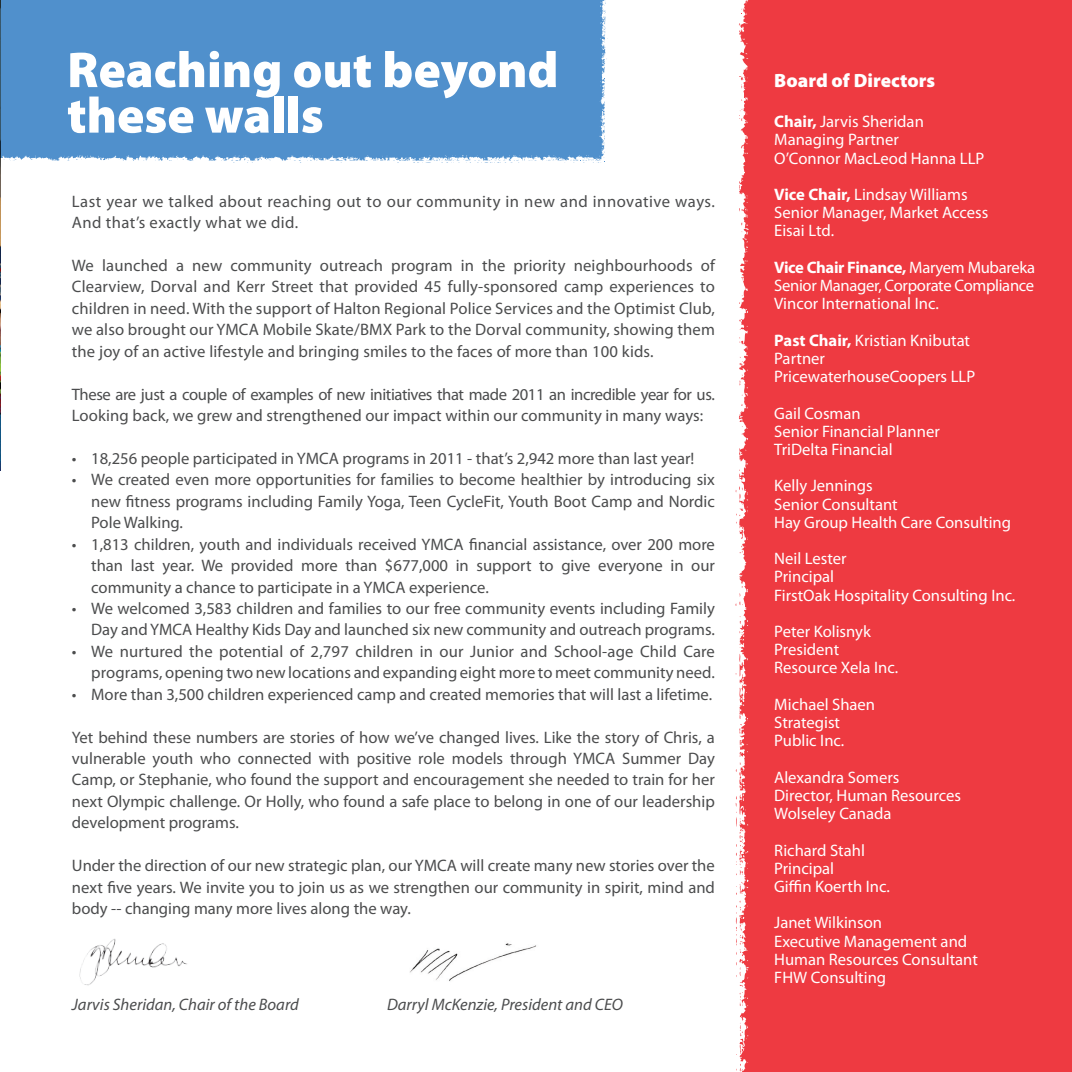
<style>
.page{position:relative;width:1072px;height:1072px;background:#fff}
.page>*{position:absolute;margin:0;border:0;box-sizing:border-box;transform-origin:0 0}
.t1{font:900 50.75px/45.5px "Myriad Pro";color:#fff}
.t2{font:900 19.25px "Myriad Pro";color:#fff}
.t3{font:16.62px/21.3px "Myriad Pro";color:#4b4c4d;text-align:justify}
.t4{font:16.62px/18.2px "Myriad Pro";color:#fff}
.t5{font:16.62px/21.3px "Myriad Pro";letter-spacing:-.025em;color:#4b4c4d}
.t6{font:16.62px/21.3px "Myriad Pro";letter-spacing:.03em;color:#4b4c4d}
.t7{font:italic 16.62px "Myriad Pro";color:#4b4c4d}
.s1{font-weight:700}
</style>
<div class="page">
<img style="left:0;top:161px;width:1px;height:309px">
<img style="left:79px;top:938px;width:108px;height:48px">
<img style="left:410px;top:943px;width:126px;height:38px">
<div style="left:739px;top:0;width:333px;height:1072px;background:#ee3a41"></div>
<svg style="left:735px;top:481px;width:8px;height:35px"></svg>
<svg style="left:739px;top:109px;width:3px;height:12px"></svg>
<svg style="left:735px;top:796px;width:8px;height:79px"></svg>
<svg style="left:736px;top:1022px;width:8px;height:33px"></svg>
<svg style="left:735px;top:882px;width:10px;height:73px"></svg>
<svg style="left:735px;top:644px;width:8px;height:32px"></svg>
<div style="left:0;top:0;width:606px;height:161px;background:#5090cc"></div>
<svg style="left:603px;top:0;width:5px;height:48px"></svg>
<svg style="left:228px;top:158px;width:43px;height:5px"></svg>
<svg style="left:3px;top:159px;width:13px;height:2px"></svg>
<svg style="left:133px;top:160px;width:14px;height:1px"></svg>
<svg style="left:413px;top:157px;width:123px;height:6px"></svg>
<svg style="left:546px;top:126px;width:59px;height:37px;background:#6ca2d4"></svg>
<svg style="left:290px;top:157px;width:58px;height:6px"></svg>
<h1 class="t1" style="left:67px;top:48px;width:493px">Reaching out beyond these walls</h1>
<p class="t6" style="left:72px;top:190px;width:644px">Last year we talked about reaching out to our community in new and innovative ways.<br>And that’s exactly what we did.</p>
<p class="t3" style="left:72px;top:254px;width:644px">We launched a new community outreach program in the priority neighbourhoods of Clearview, Dorval and Kerr Street that provided 45 fully-sponsored camp experiences to children in need. With the support of Halton Regional Police Services and the Optimist Club, we also brought our YMCA Mobile Skate/BMX Park to the Dorval community, showing them the joy of an active lifestyle and bringing smiles to the faces of more than 100 kids.</p>
<p class="t5" style="left:72px;top:383px;width:644px">These are just a couple of examples of new initiatives that made 2011 an incredible year for us.<br>Looking back, we grew and strengthened our impact within our community in many ways:</p>
<p class="t3" style="left:72px;top:447px;width:624px">• 18,256 people participated in YMCA programs in 2011 - that’s 2,942 more than last year!</p>
<p class="t3" style="left:91px;top:469px;width:625px;text-indent:-19px">• We created even more opportunities for families to become healthier by introducing six new fitness programs including Family Yoga, Teen CycleFit, Youth Boot Camp and Nordic Pole Walking.</p>
<p class="t3" style="left:91px;top:533px;width:625px;text-indent:-19px">• 1,813 children, youth and individuals received YMCA financial assistance, over 200 more than last year. We provided more than $677,000 in support to give everyone in our community a chance to participate in a YMCA experience.</p>
<p class="t3" style="left:72px;top:597px;width:644px;text-align:right">• We welcomed 3,583 children and families to our free community events including Family<br>Day and YMCA Healthy Kids Day and launched six new community and outreach programs.</p>
<p class="t3" style="left:72px;top:640px;width:644px;text-align:right">• We nurtured the potential of 2,797 children in our Junior and School-age Child Care programs, opening two new locations and expanding eight more to meet community need.</p>
<p class="t3" style="left:72px;top:683px;width:642px">• More than 3,500 children experienced camp and created memories that will last a lifetime.</p>
<p class="t3" style="left:72px;top:726px;width:644px">Yet behind these numbers are stories of how we’ve changed lives. Like the story of Chris, a vulnerable youth who connected with positive role models through YMCA Summer Day Camp, or Stephanie, who found the support and encouragement she needed to train for her next Olympic challenge. Or Holly, who found a safe place to belong in one of our leadership development programs.</p>
<p class="t3" style="left:72px;top:854px;width:644px">Under the direction of our new strategic plan, our YMCA will create many new stories over the next five years. We invite you to join us as we strengthen our community in spirit, mind and body -- changing many more lives along the way.</p>
<p class="t7" style="left:72px;top:994px;width:228px">Jarvis Sheridan, Chair of the Board</p>
<p class="t7" style="left:387px;top:994px;width:237px">Darryl McKenzie, President and CEO</p>
<p class="t2" style="left:774px;top:70px;width:162px">Board of Directors</p>
<p class="t4" style="left:774px;top:112px;width:212px"><span class="s1">Chair,</span> Jarvis Sheridan<br>Managing Partner<br>O’Connor MacLeod Hanna LLP</p>
<p class="t4" style="left:774px;top:185px;width:215px"><span class="s1">Vice Chair,</span> Lindsay Williams<br>Senior Manager, Market Access<br>Eisai Ltd.</p>
<p class="t4" style="left:774px;top:258px;width:262px;text-align:justify"><span class="s1">Vice Chair Finance,</span> Maryem Mubareka Senior Manager, Corporate Compliance Vincor International Inc.</p>
<p class="t4" style="left:774px;top:331px;width:203px"><span class="s1">Past Chair,</span> Kristian Knibutat<br>Partner<br>PricewaterhouseCoopers LLP</p>
<p class="t4" style="left:774px;top:403px;width:167px">Gail Cosman<br>Senior Financial Planner<br>TriDelta Financial</p>
<p class="t4" style="left:774px;top:476px;width:238px">Kelly Jennings<br>Senior Consultant<br>Hay Group Health Care Consulting</p>
<p class="t4" style="left:774px;top:549px;width:243px">Neil Lester<br>Principal<br>FirstOak Hospitality Consulting Inc.</p>
<p class="t4" style="left:774px;top:622px;width:125px">Peter Kolisnyk<br>President<br>Resource Xela Inc.</p>
<p class="t4" style="left:774px;top:695px;width:102px">Michael Shaen<br>Strategist<br>Public Inc.</p>
<p class="t4" style="left:774px;top:767px;width:188px">Alexandra Somers<br>Director, Human Resources<br>Wolseley Canada</p>
<p class="t4" style="left:774px;top:840px;width:117px">Richard Stahl<br>Principal<br>Giffin Koerth Inc.</p>
<p class="t4" style="left:774px;top:913px;width:205px">Janet Wilkinson<br>Executive Management and<br>Human Resources Consultant<br>FHW Consulting</p>
</div>
